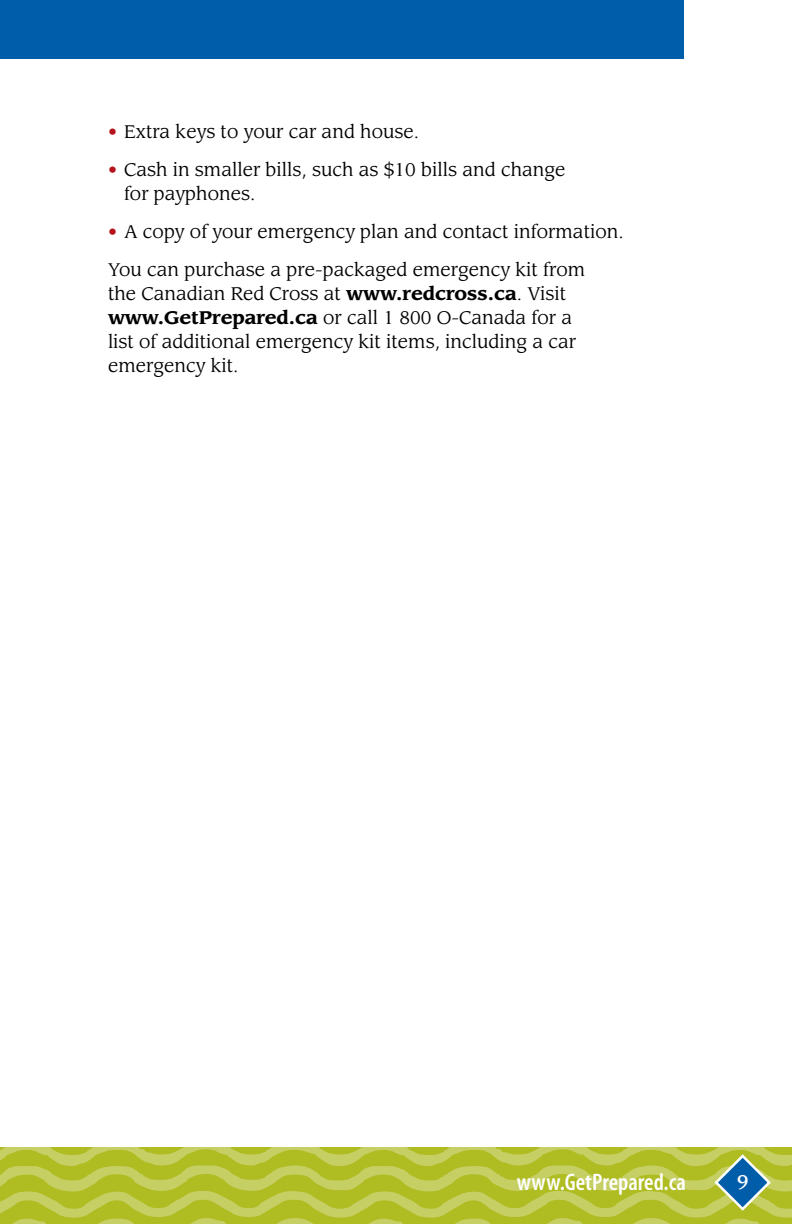
<style>
.page{position:relative;width:792px;height:1224px;background:#fff}
.page>*{position:absolute;margin:0;border:0;box-sizing:border-box;transform-origin:0 0}
.t1{font:600 condensed 24px "Myriad Pro";color:#fff}
.t2{font:18px/24px "Leawood";color:#000}
.t3{font:500 18px "Leawood Std";color:#fff}
.s1{font-weight:700;color:#b5121b}
.s2{font-weight:700}
</style>
<div class="page">
<svg style="left:0;top:1148px;width:792px;height:76px;background:#b7c33b"></svg>
<svg style="left:713px;top:1152px;width:60px;height:61px;background:#81a673"></svg>
<div style="left:0;top:0;width:684px;height:59px;background:#005daa"></div>
<p class="t2" style="left:108px;top:120px;width:313px"><span class="s1">•</span> Extra keys to your car and house.</p>
<p class="t2" style="left:124px;top:158px;width:443px;text-indent:-16px"><span class="s1">•</span> Cash in smaller bills, such as $10 bills and change for payphones.</p>
<p class="t2" style="left:108px;top:213px;width:517px;line-height:38px"><span class="s1">•</span> A copy of your emergency plan and contact information.<br>You can purchase a pre-packaged emergency kit from</p>
<p class="t2" style="left:108px;top:282px;width:470px">the Canadian Red Cross at <span class="s2">www.redcross.ca</span>. Visit <span class="s2">www.GetPrepared.ca</span> or call 1 800 O-Canada for a list of additional emergency kit items, including a car emergency kit.</p>
<h1 class="t1" style="left:517px;top:1167px;width:171px">www.GetPrepared.ca</h1>
<p class="t3" style="left:737px;top:1170px;width:14px">9</p>
</div>
